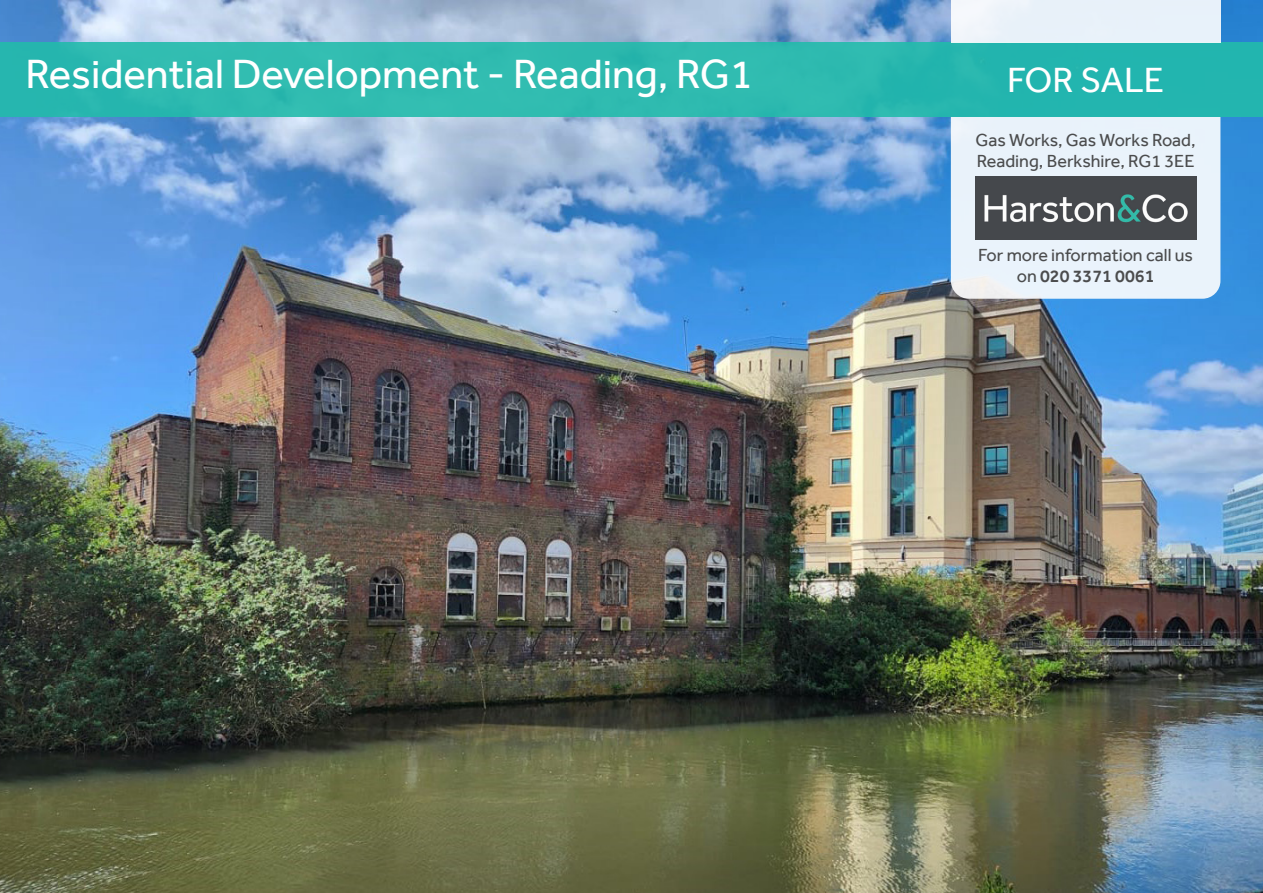
<style>
.page{position:relative;width:1263px;height:893px;background:#fff}
.page>*{position:absolute;margin:0;border:0;box-sizing:border-box;transform-origin:0 0}
.t1{font:42px "Effra";color:#fff}
.t2{font:36px "Effra";color:#fff}
.t3{font:18px/21.6px "Effra";color:#4b4c4d}
.s1{font-weight:500}
</style>
<div class="page">
<img style="left:0;top:0;width:1263px;height:893px">
<div style="left:951px;top:117px;width:269px;height:182px;background:#eaf3fb"></div>
<img style="left:975px;top:176px;width:221px;height:64px">
<div style="left:0;top:43px;width:1263px;height:74px;background:#2ebaaf"></div>
<div style="left:951px;top:0;width:269px;height:43px;background:#e8f1fa"></div>
<p class="t1" style="left:26px;top:48px;width:729px">Residential Development - Reading, RG1</p>
<p class="t2" style="left:1007px;top:58px;width:159px">FOR SALE</p>
<p class="t3" style="left:975px;top:129px;width:222px">Gas Works, Gas Works Road,<br>Reading, Berkshire, RG1 3EE</p>
<p class="t3" style="left:978px;top:244px;width:216px;text-align:center">For more information call us on <span class="s1">020 3371 0061</span></p>
</div>
